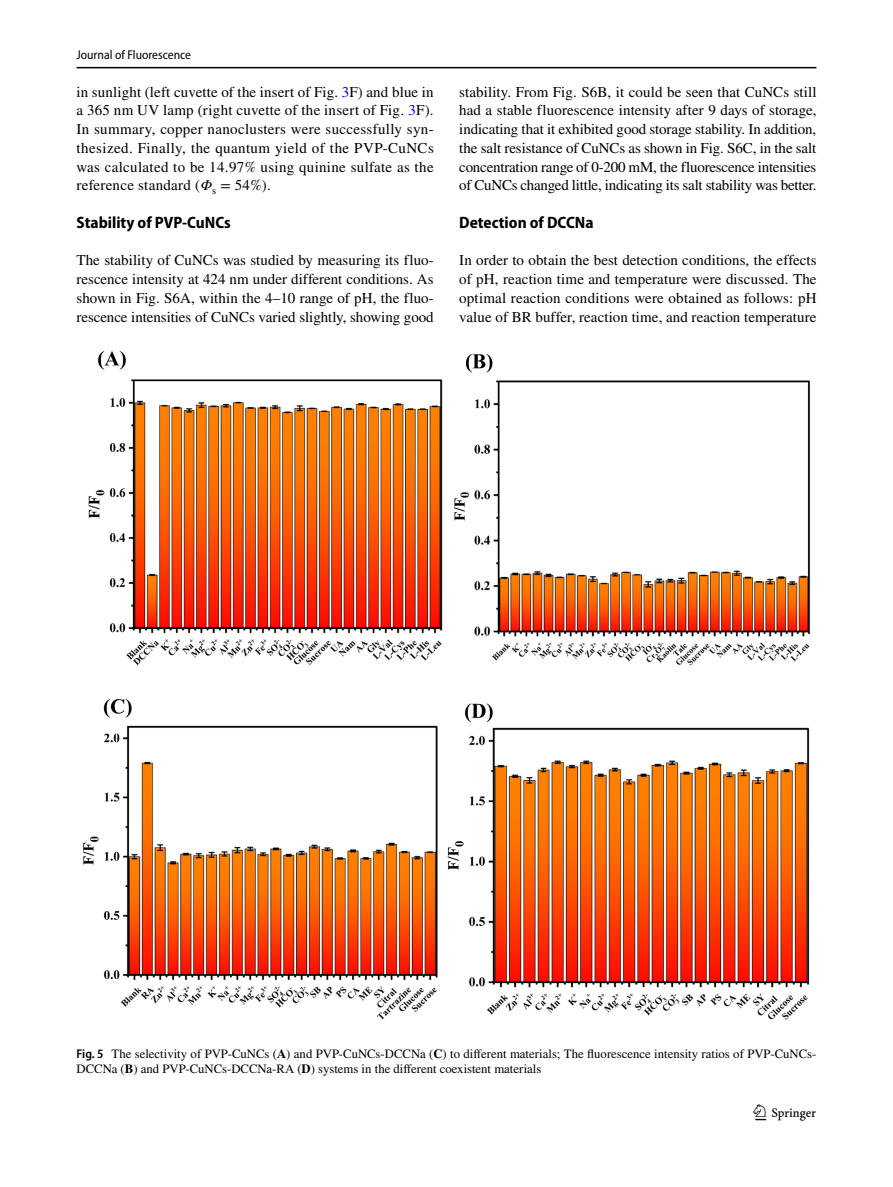
<style>
.page{position:relative;width:893px;height:1187px;background:#fff}
.page>*{position:absolute;margin:0;border:0;box-sizing:border-box;transform-origin:0 0}
.t1{font:22.5px "Springnew Regular 3";color:#000}
.t2{font:700 semi-condensed 16.5px "Myriad Pro";color:#000}
.t3{font:15px/18.8px "STIX";letter-spacing:-.005em;color:#000;text-align:justify}
.t4{font:12.75px/15px "STIX";color:#000}
.t5{font:semi-condensed 12.75px "Myriad Pro";color:#000}
.s1{color:#00f}
.s2{font-style:italic}
.s3{font-family:"Myriad Pro";font-weight:600;font-stretch:semi-condensed}
.s4{font-weight:700}
</style>
<div class="page">
<hr style="left:77px;top:67px;width:739px;height:1px;background:#000">
<img style="left:83px;top:351px;width:728px;height:669px">
<p class="t5" style="left:77px;top:48px;width:116px">Journal of Fluorescence</p>
<p class="t3" style="left:77px;top:83px;width:359px">in sunlight (left cuvette of the insert of Fig. <span class="s1">3</span>F) and blue in a 365 nm UV lamp (right cuvette of the insert of Fig. <span class="s1">3</span>F).<br>In summary, copper nanoclusters were successfully syn&shy;thesized. Finally, the quantum yield of the PVP-CuNCs was calculated to be 14.97% using quinine sulfate as the reference standard (<span class="s2">Ф</span><sub>s</sub> = 54%).</p>
<p class="t2" style="left:77px;top:213px;width:156px">Stability of PVP‑CuNCs</p>
<p class="t3" style="left:77px;top:252px;width:359px">The stability of CuNCs was studied by measuring its fluo&shy;rescence intensity at 424 nm under different conditions. As shown in Fig. S6A, within the 4–10 range of pH, the fluo&shy;rescence intensities of CuNCs varied slightly, showing good</p>
<p class="t3" style="left:459px;top:83px;width:359px">stability. From Fig. S6B, it could be seen that CuNCs still had a stable fluorescence intensity after 9 days of storage, indicating that it exhibited good storage stability. In addition, the salt resistance of CuNCs as shown in Fig. S6C, in the salt concentration range of 0-200 mM, the fluorescence intensities of CuNCs changed little, indicating its salt stability was better.</p>
<p class="t2" style="left:459px;top:213px;width:136px">Detection of DCCNa</p>
<p class="t3" style="left:459px;top:252px;width:359px">In order to obtain the best detection conditions, the effects of pH, reaction time and temperature were discussed. The optimal reaction conditions were obtained as follows: pH value of BR buffer, reaction time, and reaction temperature</p>
<p class="t4" style="left:77px;top:1046px;width:741px"><span class="s3">Fig. 5</span> The selectivity of PVP-CuNCs (<span class="s4">A</span>) and PVP-CuNCs-DCCNa (<span class="s4">C</span>) to different materials; The fluorescence intensity ratios of PVP-CuNCs-<br>DCCNa (<span class="s4">B</span>) and PVP-CuNCs-DCCNa-RA (<span class="s4">D</span>) systems in the different coexistent materials</p>
<h1 class="t1" style="left:755px;top:1104px;width:62px">1 3</h1>
</div>
